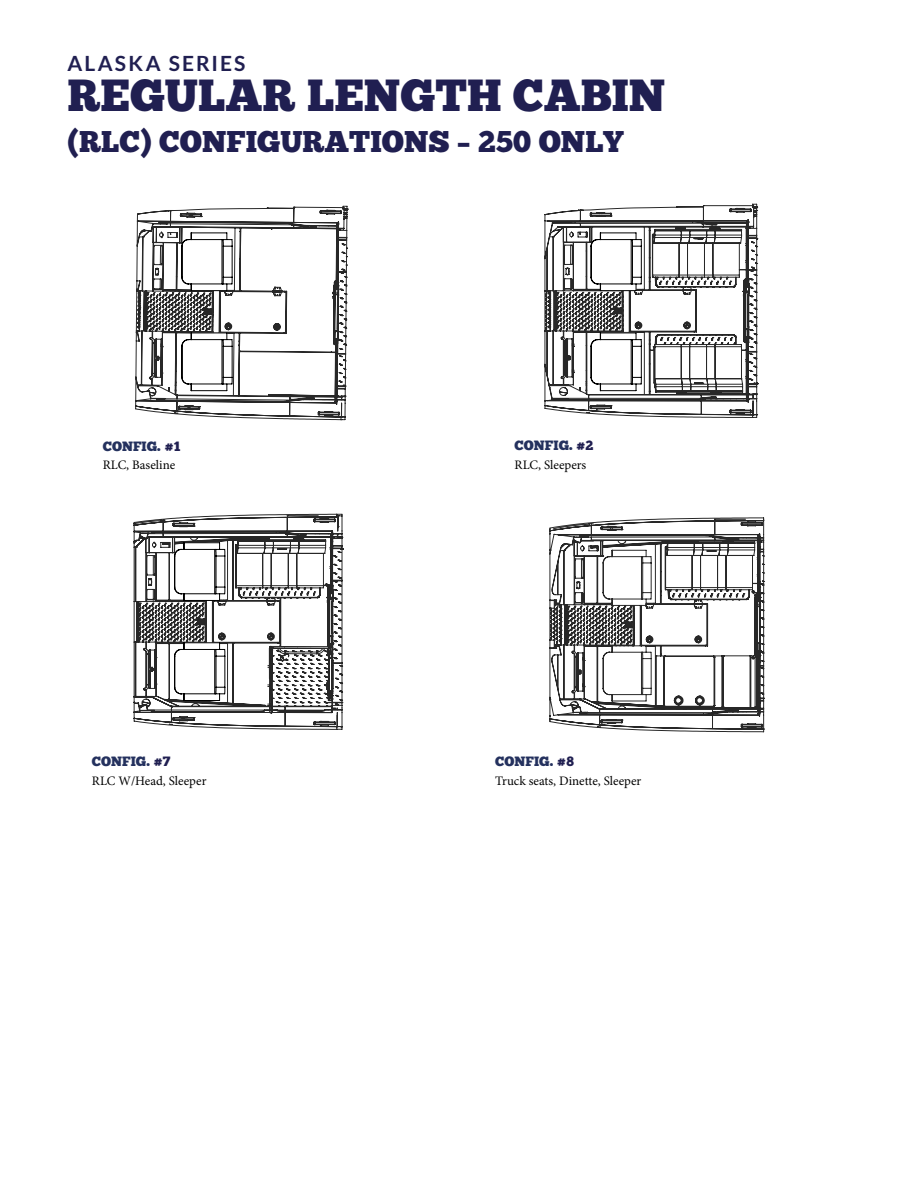
<style>
.page{position:relative;width:918px;height:1188px;background:#fff}
.page>*{position:absolute;margin:0;border:0;box-sizing:border-box;transform-origin:0 0}
.t1{font:45px "Chunk Five";color:#201f51}
.t2{font:30px "Chunk Five";color:#201f51}
.t3{font:700 21px "Lato";letter-spacing:.1em;color:#201f51}
.t4{font:13.5px "Chunk Five";color:#24315e}
.t5{font:12.9px "Minion Pro";color:#000}
.t6{font:12.3px "Arial";color:#000}
.s1{color:#201f51}
</style>
<div class="page">
<hr style="left:86px;top:200px;width:313px;height:1px;background:#400040">
<hr style="left:86px;top:200px;width:1px;height:228px;background:#400040">
<hr style="left:86px;top:948px;width:313px;height:1px;background:#400040">
<svg style="left:148px;top:200px;width:251px;height:221px"></svg>
<svg style="left:135px;top:206px;width:213px;height:214px"></svg>
<hr style="left:87px;top:511px;width:343px;height:1px;background:#400040">
<hr style="left:476px;top:511px;width:1px;height:228px;background:#400040">
<hr style="left:231px;top:1187px;width:199px;height:1px;background:#400040">
<hr style="left:87px;top:1187px;width:144px;height:1px;background:#400040">
<hr style="left:465px;top:511px;width:343px;height:1px;background:#400040">
<hr style="left:465px;top:511px;width:1px;height:228px;background:#400040">
<hr style="left:465px;top:841px;width:343px;height:1px;background:#400040">
<hr style="left:917px;top:511px;width:1px;height:228px;background:#400040">
<svg style="left:568px;top:511px;width:240px;height:222px"></svg>
<svg style="left:549px;top:517px;width:215px;height:215px"></svg>
<svg style="left:550px;top:536px;width:211px;height:177px"></svg>
<hr style="left:495px;top:943px;width:313px;height:1px;background:#400040">
<hr style="left:917px;top:200px;width:1px;height:228px;background:#400040">
<svg style="left:544px;top:204px;width:213px;height:214px"></svg>
<svg style="left:138px;top:223px;width:201px;height:178px"></svg>
<svg style="left:544px;top:221px;width:213px;height:179px"></svg>
<svg style="left:87px;top:511px;width:255px;height:219px"></svg>
<h3 class="t3" style="left:68px;top:51px;width:179px">ALASKA SERIES</h3>
<h1 class="t1" style="left:68px;top:69px;width:600px">REGULAR LENGTH CABIN</h1>
<h2 class="t2" style="left:68px;top:124px;width:558px">(RLC) CONFIGURATIONS – 250 ONLY</h2>
<p class="t4" style="left:103px;top:438px;width:79px">CONFIG. <span class="s1">#1</span></p>
<p class="t5" style="left:103px;top:457px;width:74px">RLC, Baseline</p>
<p class="t4" style="left:92px;top:754px;width:80px">CONFIG. <span class="s1">#7</span></p>
<p class="t5" style="left:92px;top:772px;width:116px">RLC W/Head, Sleeper</p>
<p class="t4" style="left:515px;top:437px;width:80px">CONFIG. <span class="s1">#2</span></p>
<p class="t5" style="left:515px;top:456px;width:73px">RLC, Sleepers</p>
<p class="t6" style="left:554px;top:454px;width:58px">FB009163</p>
<p class="t4" style="left:495px;top:754px;width:80px">CONFIG. <span class="s1">#8</span></p>
<p class="t5" style="left:495px;top:772px;width:148px">Truck seats, Dinette, Sleeper</p>
<p class="t6" style="left:541px;top:773px;width:59px">FB009894</p>
</div>
